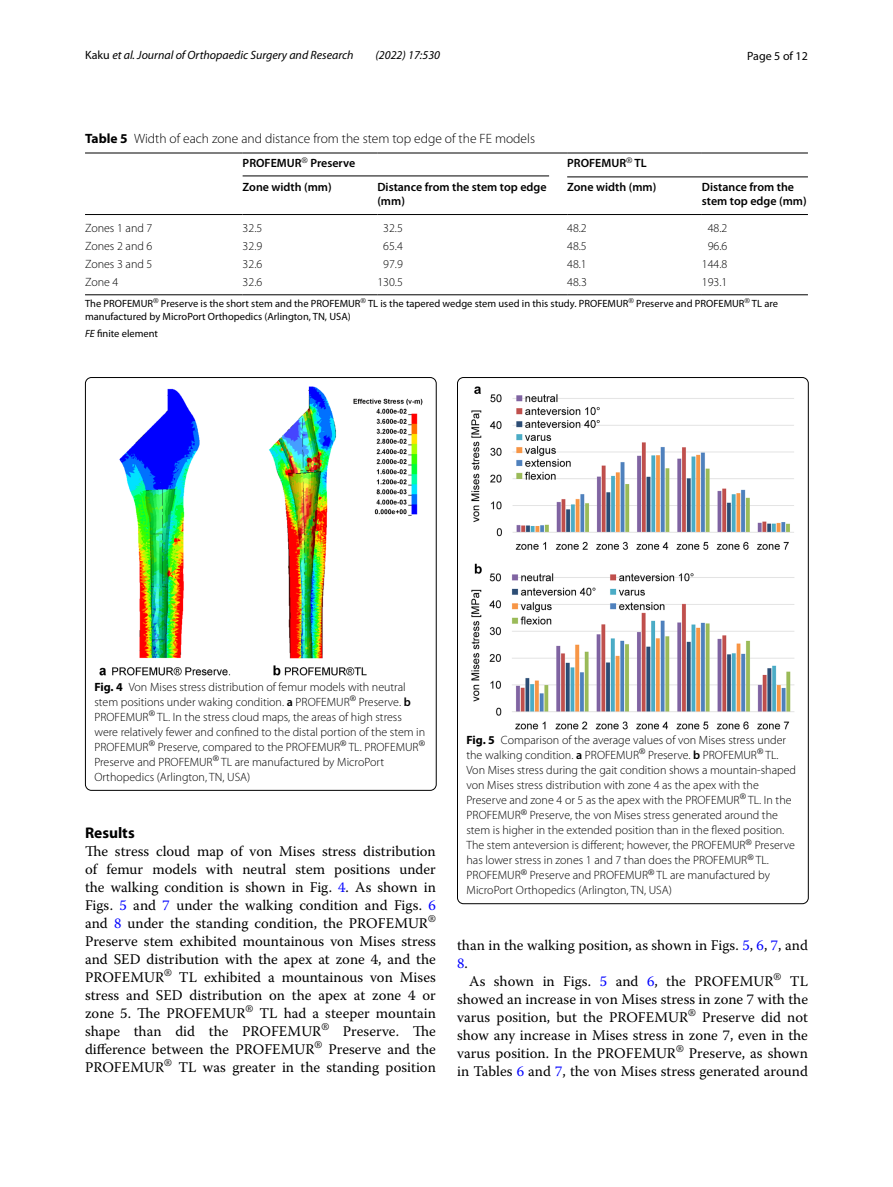
<style>
.page{position:relative;width:893px;height:1187px;background:#fff}
.page>*{position:absolute;margin:0;border:0;box-sizing:border-box;transform-origin:0 0}
.t1{font:700 15.45px "Myriad Pro";color:#000}
.t2{font:14.7px/18px "Warnock Pro";color:#000;text-align:justify}
.t3{font:300 13.5px "Myriad Pro";color:#000}
.t4{font:300 12px/15px "Myriad Pro";color:#000}
.t5{font:600 12px/13.5px "Myriad Pro";color:#000}
.t6{font:italic 12px "Myriad Pro";color:#000}
.t7{font:12px "Myriad Pro";color:#000}
.t8{font:10.5px/12.8px "Myriad Pro";color:#000}
.s1{font-style:normal}
.s2{font-weight:700}
.s3{font-style:italic}
.s4{font-weight:600}
.s5{color:#00f}
</style>
<div class="page">
<hr style="left:85px;top:153px;width:158px;height:1px;background:#000">
<hr style="left:85px;top:214px;width:158px;height:1px;background:#000">
<hr style="left:243px;top:153px;width:134px;height:1px;background:#000">
<hr style="left:377px;top:153px;width:190px;height:1px;background:#000">
<hr style="left:567px;top:153px;width:135px;height:1px;background:#000">
<hr style="left:702px;top:153px;width:106px;height:1px;background:#000">
<hr style="left:243px;top:214px;width:134px;height:1px;background:#000">
<hr style="left:377px;top:214px;width:190px;height:1px;background:#000">
<hr style="left:567px;top:214px;width:135px;height:1px;background:#000">
<hr style="left:702px;top:214px;width:106px;height:1px;background:#000">
<hr style="left:85px;top:294px;width:158px;height:1px;background:#000">
<hr style="left:243px;top:294px;width:134px;height:1px;background:#000">
<hr style="left:377px;top:294px;width:190px;height:1px;background:#000">
<hr style="left:567px;top:294px;width:135px;height:1px;background:#000">
<hr style="left:702px;top:294px;width:106px;height:1px;background:#000">
<hr style="left:243px;top:176px;width:306px;height:1px;background:#000">
<hr style="left:567px;top:177px;width:241px;height:1px;background:#000">
<img style="left:99px;top:386px;width:323px;height:289px">
<div style="left:85px;top:377px;width:351px;height:413px;border:1px solid #000;border-radius:6px"></div>
<img style="left:471px;top:386px;width:323px;height:343px">
<p class="t6" style="left:85px;top:48px;width:270px"><span class="s1">Kaku</span> et al. Journal of Orthopaedic Surgery and Research</p>
<p class="t6" style="left:375px;top:48px;width:66px">(2022) 17:530</p>
<p class="t7" style="left:747px;top:48px;width:62px">Page 5 of 12</p>
<p class="t3" style="left:85px;top:131px;width:451px"><span class="s2">Table 5</span> Width of each zone and distance from the stem top edge of the FE models</p>
<p class="t5" style="left:243px;top:156px;width:114px">PROFEMUR<sup>®</sup> Preserve</p>
<p class="t5" style="left:567px;top:156px;width:81px">PROFEMUR<sup>®</sup> TL</p>
<p class="t5" style="left:243px;top:180px;width:91px">Zone width (mm)</p>
<p class="t5" style="left:377px;top:180px;width:171px">Distance from the stem top edge (mm)</p>
<p class="t5" style="left:567px;top:180px;width:91px">Zone width (mm)</p>
<p class="t5" style="left:702px;top:180px;width:106px">Distance from the stem top edge (mm)</p>
<p class="t4" style="left:85px;top:220px;width:69px">Zones 1 and 7</p>
<p class="t4" style="left:243px;top:220px;width:21px">32.5</p>
<p class="t4" style="left:383px;top:220px;width:21px">32.5</p>
<p class="t4" style="left:567px;top:220px;width:21px">48.2</p>
<p class="t4" style="left:708px;top:220px;width:21px">48.2</p>
<p class="t4" style="left:85px;top:238px;width:69px">Zones 2 and 6</p>
<p class="t4" style="left:243px;top:238px;width:21px">32.9</p>
<p class="t4" style="left:383px;top:238px;width:21px">65.4</p>
<p class="t4" style="left:567px;top:238px;width:21px">48.5</p>
<p class="t4" style="left:708px;top:238px;width:21px">96.6</p>
<p class="t4" style="left:85px;top:257px;width:69px">Zones 3 and 5</p>
<p class="t4" style="left:243px;top:257px;width:21px">32.6</p>
<p class="t4" style="left:383px;top:257px;width:21px">97.9</p>
<p class="t4" style="left:567px;top:257px;width:21px">48.1</p>
<p class="t4" style="left:702px;top:257px;width:27px">144.8</p>
<p class="t4" style="left:85px;top:275px;width:35px">Zone 4</p>
<p class="t4" style="left:243px;top:275px;width:21px">32.6</p>
<p class="t4" style="left:377px;top:275px;width:27px">130.5</p>
<p class="t4" style="left:567px;top:275px;width:21px">48.3</p>
<p class="t4" style="left:702px;top:275px;width:27px">193.1</p>
<p class="t8" style="left:85px;top:297px;width:694px">The PROFEMUR<sup>®</sup> Preserve is the short stem and the PROFEMUR<sup>®</sup> TL is the tapered wedge stem used in this study. PROFEMUR<sup>®</sup> Preserve and PROFEMUR<sup>®</sup> TL are manufactured by MicroPort Orthopedics (Arlington, TN, USA)</p>
<p class="t8" style="left:85px;top:327px;width:74px"><span class="s3">FE</span> finite element</p>
<p class="t4" style="left:94px;top:679px;width:332px"><span class="s2">Fig. 4</span> Von Mises stress distribution of femur models with neutral stem positions under waking condition. <span class="s4">a</span> PROFEMUR<sup>®</sup> Preserve. <span class="s4">b </span>PROFEMUR<sup>®</sup> TL. In the stress cloud maps, the areas of high stress were relatively fewer and confined to the distal portion of the stem in PROFEMUR<sup>®</sup> Preserve, compared to the PROFEMUR<sup>®</sup> TL. PROFEMUR<sup>® </sup>Preserve and PROFEMUR<sup>®</sup> TL are manufactured by MicroPort Orthopedics (Arlington, TN, USA)</p>
<p class="t1" style="left:85px;top:822px;width:51px">Results</p>
<p class="t2" style="left:85px;top:842px;width:352px">The stress cloud map of von Mises stress distribution of femur models with neutral stem positions under the walking condition is shown in Fig. <span class="s5">4</span>. As shown in Figs. <span class="s5">5</span> and <span class="s5">7</span> under the walking condition and Figs. <span class="s5">6 </span>and <span class="s5">8</span> under the standing condition, the PROFEMUR<sup>® </sup>Preserve stem exhibited mountainous von Mises stress and SED distribution with the apex at zone 4, and the PROFEMUR<sup>®</sup> TL exhibited a mountainous von Mises stress and SED distribution on the apex at zone 4 or zone 5. The PROFEMUR<sup>®</sup> TL had a steeper mountain shape than did the PROFEMUR<sup>®</sup> Preserve. The difference between the PROFEMUR<sup>®</sup> Preserve and the PROFEMUR<sup>®</sup> TL was greater in the standing position</p>
<p class="t4" style="left:466px;top:733px;width:331px"><span class="s2">Fig. 5</span> Comparison of the average values of von Mises stress under the walking condition. <span class="s4">a</span> PROFEMUR<sup>®</sup> Preserve. <span class="s4">b</span> PROFEMUR<sup>®</sup> TL.<br>Von Mises stress during the gait condition shows a mountain-shaped von Mises stress distribution with zone 4 as the apex with the Preserve and zone 4 or 5 as the apex with the PROFEMUR<sup>®</sup> TL. In the PROFEMUR<sup>®</sup> Preserve, the von Mises stress generated around the stem is higher in the extended position than in the flexed position.<br>The stem anteversion is different; however, the PROFEMUR<sup>®</sup> Preserve has lower stress in zones 1 and 7 than does the PROFEMUR<sup>®</sup> TL.<br>PROFEMUR<sup>®</sup> Preserve and PROFEMUR<sup>®</sup> TL are manufactured by MicroPort Orthopedics (Arlington, TN, USA)</p>
<p class="t2" style="left:457px;top:935px;width:352px">than in the walking position, as shown in Figs. <span class="s5">5</span>, <span class="s5">6</span>, <span class="s5">7</span>, and<br><span class="s5">8</span>.</p>
<p class="t2" style="left:457px;top:971px;width:352px;text-indent:12px">As shown in Figs. <span class="s5">5</span> and <span class="s5">6</span>, the PROFEMUR<sup>®</sup> TL showed an increase in von Mises stress in zone 7 with the varus position, but the PROFEMUR<sup>®</sup> Preserve did not show any increase in Mises stress in zone 7, even in the varus position. In the PROFEMUR<sup>®</sup> Preserve, as shown in Tables <span class="s5">6</span> and <span class="s5">7</span>, the von Mises stress generated around</p>
</div>
